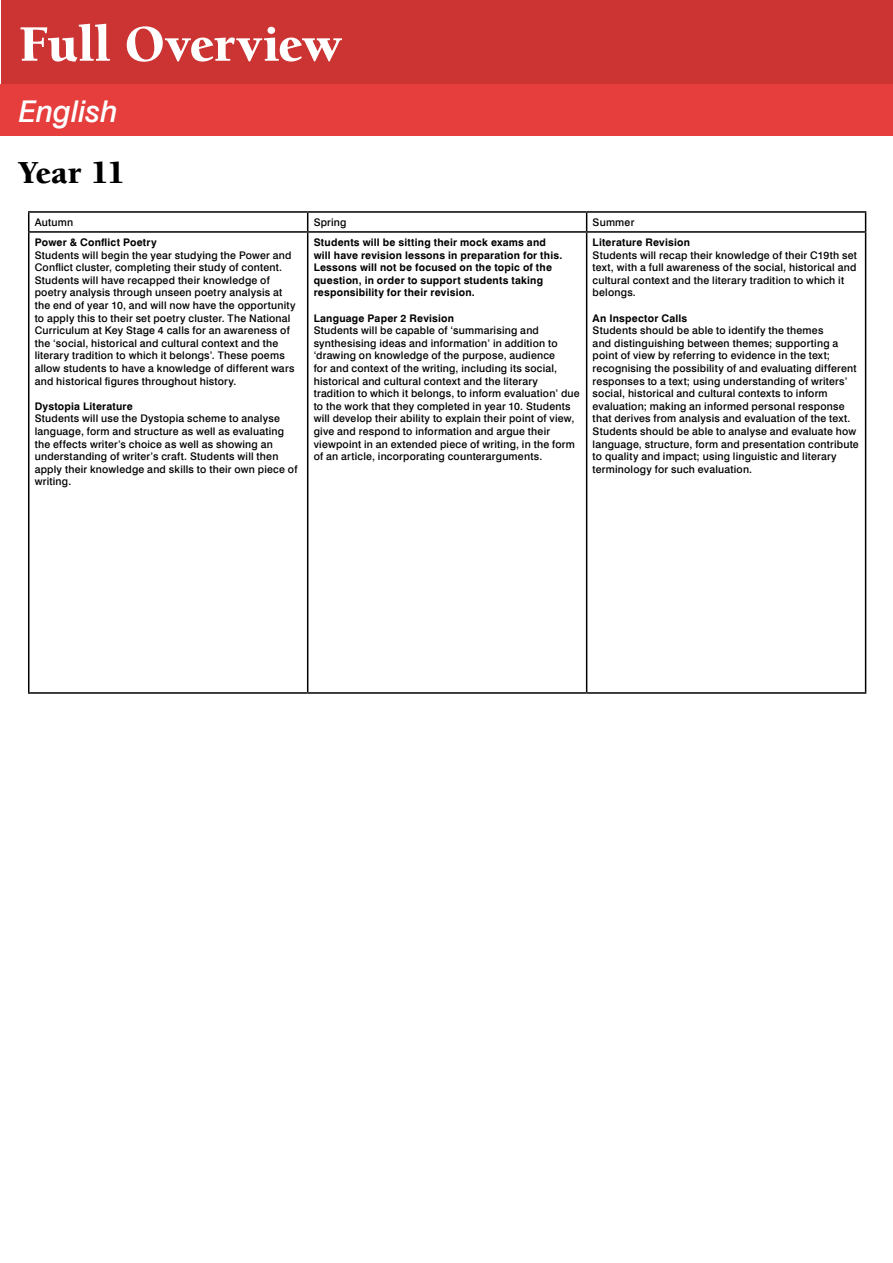
<style>
.page{position:relative;width:893px;height:1263px;background:#fff}
.page>*{position:absolute;margin:0;border:0;box-sizing:border-box;transform-origin:0 0}
.t1{font:900 52.5px "Berkeley Pro";letter-spacing:.005em;color:#fff}
.t2{font:900 33px "Berkeley Pro";letter-spacing:-.03em;color:#000}
.t3{font:italic 500 30px "Swiss 721 BT";letter-spacing:-.005em;color:#fff}
.t4{font:500 10.5px/12.6px "Swiss 721 BT";letter-spacing:.02em;color:#000}
.t5{font:700 10.5px/12.6px "Swiss 721 BT";letter-spacing:.02em;color:#000}
</style>
<div class="page">
<div style="left:1px;top:0;width:891px;height:84px;background:#c33"></div>
<div style="left:0;top:84px;width:893px;height:52px;background:#e63d3d"></div>
<hr style="left:28px;top:211px;width:280px;height:2px;background:#000">
<svg style="left:28px;top:213px;width:1px;height:18px"></svg>
<hr style="left:308px;top:211px;width:279px;height:2px;background:#000">
<svg style="left:307px;top:213px;width:1px;height:18px"></svg>
<hr style="left:587px;top:211px;width:279px;height:2px;background:#000">
<svg style="left:586px;top:213px;width:1px;height:18px"></svg>
<svg style="left:865px;top:213px;width:1px;height:18px"></svg>
<hr style="left:28px;top:231px;width:280px;height:2px;background:#000">
<hr style="left:28px;top:233px;width:1px;height:459px;background:#000">
<hr style="left:308px;top:231px;width:279px;height:2px;background:#000">
<hr style="left:307px;top:233px;width:1px;height:459px;background:#000">
<hr style="left:587px;top:231px;width:279px;height:2px;background:#000">
<hr style="left:586px;top:233px;width:1px;height:459px;background:#000">
<hr style="left:865px;top:233px;width:1px;height:459px;background:#000">
<hr style="left:28px;top:692px;width:280px;height:2px;background:#000">
<hr style="left:308px;top:692px;width:279px;height:2px;background:#000">
<hr style="left:587px;top:692px;width:279px;height:2px;background:#000">
<h1 class="t1" style="left:19px;top:14px;width:325px">Full Overview</h1>
<h3 class="t3" style="left:19px;top:93px;width:101px">English</h3>
<h2 class="t2" style="left:19px;top:154px;width:108px">Year 11</h2>
<p class="t4" style="left:35px;top:216px;width:40px">Autumn</p>
<p class="t4" style="left:314px;top:216px;width:34px">Spring</p>
<p class="t4" style="left:593px;top:216px;width:43px">Summer</p>
<p class="t5" style="left:35px;top:236px;width:123px">Power &amp; Conflict Poetry</p>
<p class="t4" style="left:35px;top:248px;width:262px">Students will begin the year studying the Power and Conflict cluster, completing their study of content.<br>Students will have recapped their knowledge of poetry analysis through unseen poetry analysis at the end of year 10, and will now have the opportunity to apply this to their set poetry cluster. The National Curriculum at Key Stage 4 calls for an awareness of the ‘social, historical and cultural context and the literary tradition to which it belongs’. These poems allow students to have a knowledge of different wars and historical figures throughout history.</p>
<p class="t5" style="left:35px;top:400px;width:100px">Dystopia Literature</p>
<p class="t4" style="left:35px;top:412px;width:264px">Students will use the Dystopia scheme to analyse language, form and structure as well as evaluating the effects writer’s choice as well as showing an understanding of writer’s craft. Students will then apply their knowledge and skills to their own piece of writing.</p>
<p class="t5" style="left:314px;top:236px;width:250px">Students will be sitting their mock exams and will have revision lessons in preparation for this.<br>Lessons will not be focused on the topic of the question, in order to support students taking responsibility for their revision.</p>
<p class="t5" style="left:314px;top:311px;width:142px">Language Paper 2 Revision</p>
<p class="t4" style="left:314px;top:324px;width:267px">Students will be capable of ‘summarising and synthesising ideas and information’ in addition to ‘drawing on knowledge of the purpose, audience<br>for and context of the writing, including its social, historical and cultural context and the literary tradition to which it belongs, to inform evaluation’ due to the work that they completed in year 10. Students will develop their ability to explain their point of view, give and respond to information and argue their viewpoint in an extended piece of writing, in the form of an article, incorporating counterarguments.</p>
<p class="t5" style="left:593px;top:236px;width:99px">Literature Revision</p>
<p class="t4" style="left:593px;top:248px;width:266px">Students will recap their knowledge of their C19th set text, with a full awareness of the social, historical and cultural context and the literary tradition to which it belongs.</p>
<p class="t5" style="left:593px;top:311px;width:96px">An Inspector Calls</p>
<p class="t4" style="left:593px;top:324px;width:268px">Students should be able to identify the themes<br>and distinguishing between themes; supporting a point of view by referring to evidence in the text; recognising the possibility of and evaluating different responses to a text; using understanding of writers’ social, historical and cultural contexts to inform evaluation; making an informed personal response that derives from analysis and evaluation of the text.<br>Students should be able to analyse and evaluate how language, structure, form and presentation contribute to quality and impact; using linguistic and literary terminology for such evaluation.</p>
</div>
